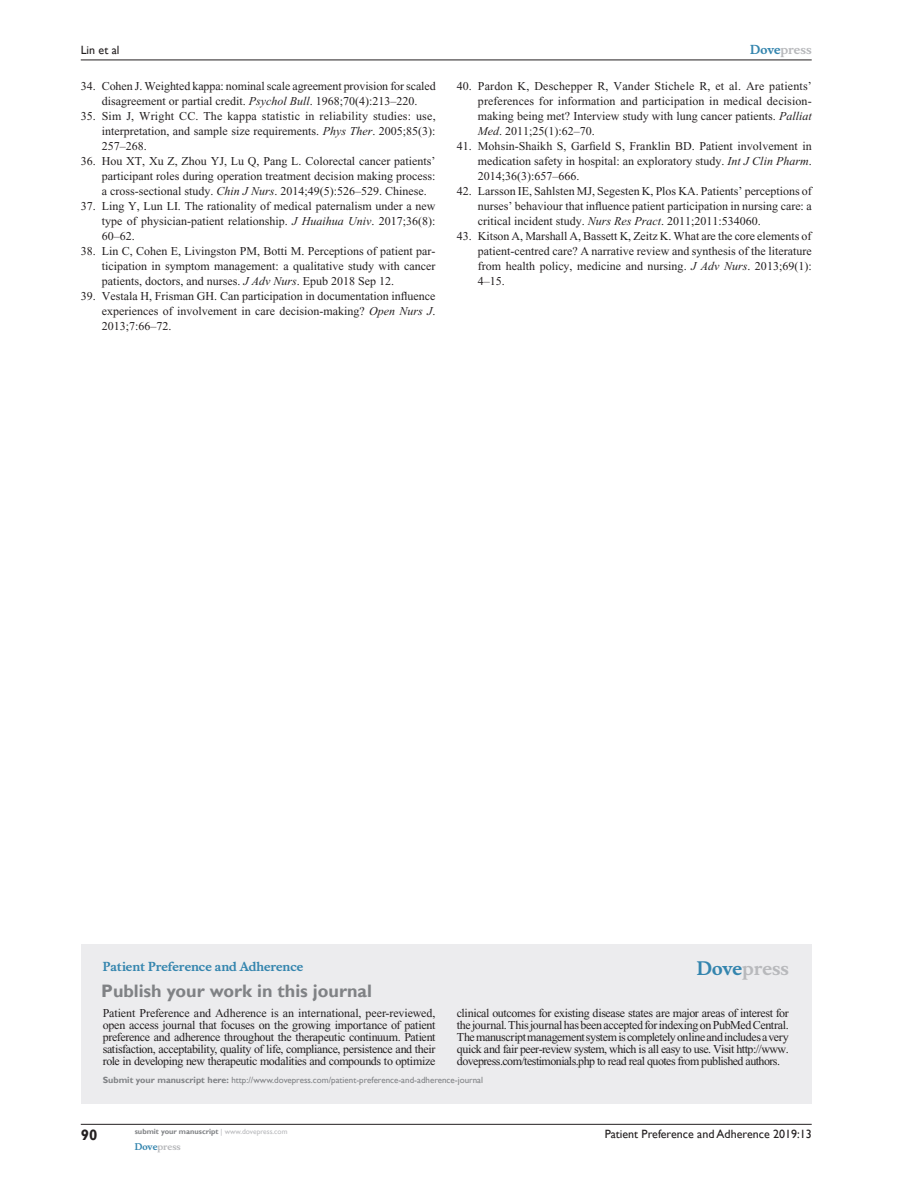
<style>
.page{position:relative;width:918px;height:1188px;background:#fff}
.page>*{position:absolute;margin:0;border:0;box-sizing:border-box;transform-origin:0 0}
.t1{font:700 18px "Gill Sans";color:#808285}
.t2{font:700 18px "Musee";color:#b8b9bc}
.t3{font:700 15px "Gill Sans";color:#231f20}
.RefNL2{font:12px/15px "Times New Roman";color:#231f20;text-align:justify}
.t4{font:12px "Gill Sans";color:#231f20}
.t5{font:700 12px "Musee";color:#3485ae}
.t6{font:700 12px "Musee";color:#b8b9bc}
.t7{font:9px "Gill Sans";color:#808285}
.t8{font:700 9px "Musee";color:#b8b9bc}
.t9{font:700 7.5px "Gill Sans";color:#808285}
.s1{font-style:italic}
.s2{color:#3485ae}
.s3{font-weight:700}
.s4{font-weight:400;color:#b8b9bc}
</style>
<div class="page">
<div style="left:81px;top:944px;width:731px;height:159px;background:#ececee"></div>
<hr style="left:81px;top:1124px;width:731px;height:1px;background:#231f20">
<hr style="left:81px;top:60px;width:731px;height:1px;background:#231f20">
<p class="t4" style="left:81px;top:43px;width:40px">Lin et al</p>
<p class="RefNL2" style="left:81px;top:79px;width:356px;text-align:center">34. Cohen J. Weighted kappa: nominal scale agreement provision for scaled disagreement or partial credit. <span class="s1">Psychol Bull</span>. 1968;70(4):213–220.</p>
<p class="RefNL2" style="left:102px;top:109px;width:335px;text-indent:-21px">35. Sim J, Wright CC. The kappa statistic in reliability studies: use, interpretation, and sample size requirements. <span class="s1">Phys Ther</span>. 2005;85(3):<br>257–268.</p>
<p class="RefNL2" style="left:102px;top:154px;width:335px;text-indent:-21px">36. Hou XT, Xu Z, Zhou YJ, Lu Q, Pang L. Colorectal cancer patients’ participant roles during operation treatment decision making process: a cross-sectional study. <span class="s1">Chin J Nurs</span>. 2014;49(5):526–529. Chinese.</p>
<p class="RefNL2" style="left:102px;top:199px;width:335px;text-indent:-21px">37. Ling Y, Lun LI. The rationality of medical paternalism under a new type of physician-patient relationship. <span class="s1">J Huaihua Univ</span>. 2017;36(8):<br>60–62.</p>
<p class="RefNL2" style="left:102px;top:244px;width:335px;text-indent:-21px">38. Lin C, Cohen E, Livingston PM, Botti M. Perceptions of patient par&shy;ticipation in symptom management: a qualitative study with cancer patients, doctors, and nurses. <span class="s1">J Adv Nurs</span>. Epub 2018 Sep 12.</p>
<p class="RefNL2" style="left:102px;top:289px;width:335px;text-indent:-21px">39. Vestala H, Frisman GH. Can participation in documentation influence experiences of involvement in care decision-making? <span class="s1">Open Nurs J</span>.<br>2013;7:66–72.</p>
<p class="t6" style="left:750px;top:43px;width:63px"><span class="s2">Dove</span>press</p>
<p class="RefNL2" style="left:478px;top:79px;width:336px;text-indent:-21px">40. Pardon K, Deschepper R, Vander Stichele R, et al. Are patients’ preferences for information and participation in medical decision&shy;making being met? Interview study with lung cancer patients. <span class="s1">Palliat Med</span>. 2011;25(1):62–70.</p>
<p class="RefNL2" style="left:478px;top:139px;width:335px;text-indent:-21px">41. Mohsin-Shaikh S, Garfield S, Franklin BD. Patient involvement in medication safety in hospital: an exploratory study. <span class="s1">Int J Clin Pharm</span>.<br>2014;36(3):657–666.</p>
<p class="RefNL2" style="left:478px;top:184px;width:335px;text-indent:-21px">42. Larsson IE, Sahlsten MJ, Segesten K, Plos KA. Patients’ perceptions of nurses’ behaviour that influence patient participation in nursing care: a critical incident study. <span class="s1">Nurs Res Pract</span>. 2011;2011:534060.</p>
<p class="RefNL2" style="left:478px;top:229px;width:335px;text-indent:-21px">43. Kitson A, Marshall A, Bassett K, Zeitz K. What are the core elements of patient-centred care? A narrative review and synthesis of the literature from health policy, medicine and nursing. <span class="s1">J Adv Nurs</span>. 2013;69(1):<br>4–15.</p>
<p class="t5" style="left:103px;top:959px;width:202px">Patient Preference and Adherence</p>
<h1 class="t1" style="left:101px;top:980px;width:272px">Publish your work in this journal</h1>
<h1 class="t2" style="left:697px;top:958px;width:94px"><span class="s2">Dove</span>press</h1>
<p class="RefNL2" style="left:103px;top:1007px;width:334px;line-height:12px">Patient Preference and Adherence is an international, peer-reviewed, open access journal that focuses on the growing importance of patient preference and adherence throughout the therapeutic continuum. Patient satisfaction, acceptability, quality of life, compliance, persistence and their role in developing new therapeutic modalities and compounds to optimize</p>
<p class="RefNL2" style="left:457px;top:1007px;width:333px;line-height:12px">clinical outcomes for existing disease states are major areas of interest for the journal. This journal has been accepted for indexing on PubMed Central.<br>The manuscript management system is completely online and includes a very quick and fair peer-review system, which is all easy to use. Visit http://www. dovepress.com/testimonials.php to read real quotes from published authors.</p>
<p class="t7" style="left:103px;top:1075px;width:382px"><span class="s3">Submit your manuscript here:</span> http://www.dovepress.com/patient-preference-and-adherence-journal</p>
<p class="t3" style="left:81px;top:1126px;width:18px">90</p>
<p class="t9" style="left:135px;top:1127px;width:154px">submit your manuscript <span class="s4">| www.dovepress.com</span></p>
<p class="t8" style="left:135px;top:1141px;width:48px"><span class="s2">Dove</span>press</p>
<p class="t4" style="left:605px;top:1127px;width:209px">Patient Preference and Adherence 2019:13</p>
</div>
